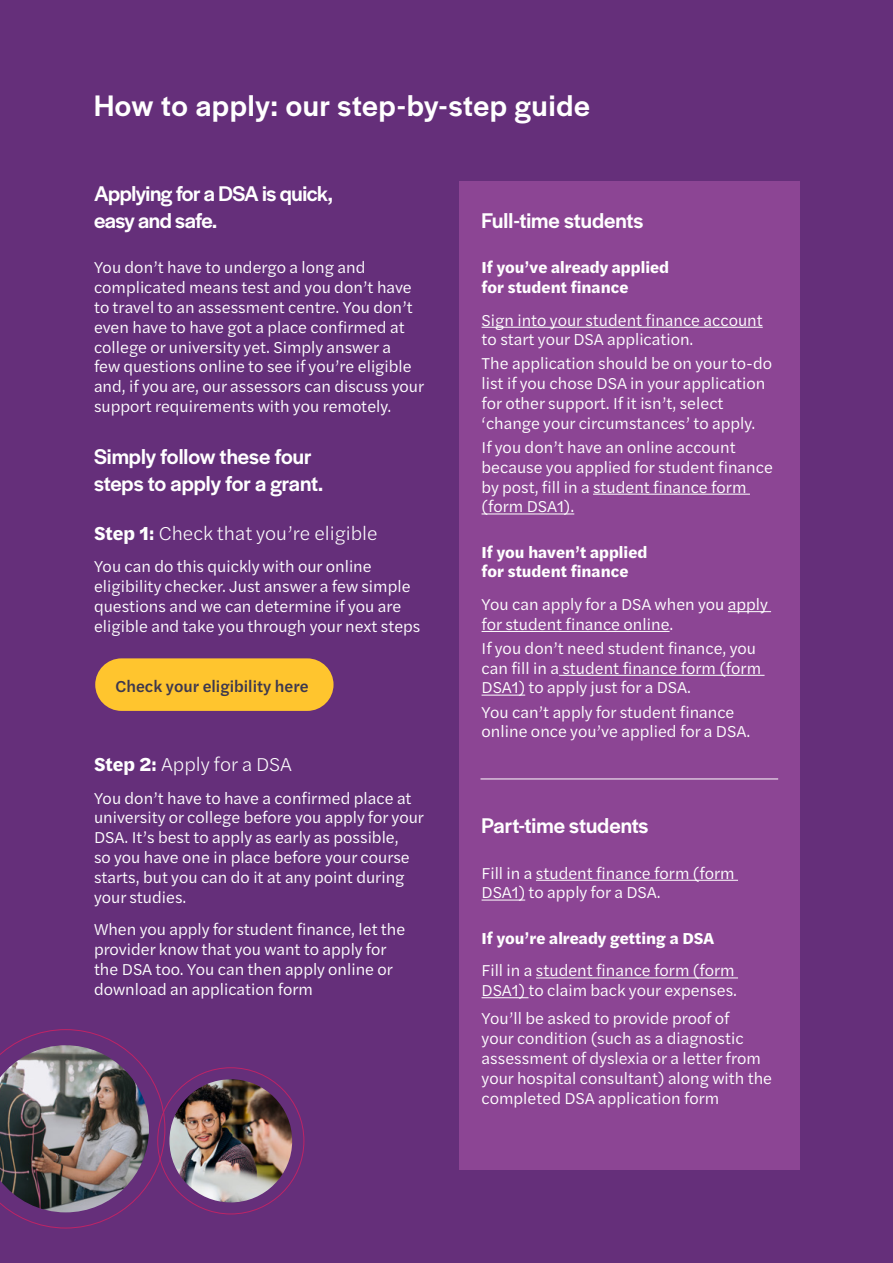
<style>
.page{position:relative;width:893px;height:1263px;background:#652f7a}
.page>*{position:absolute;margin:0;border:0;box-sizing:border-box;transform-origin:0 0}
.t1{font:500 30.9px "Halyard Display";letter-spacing:.03em;color:#fff}
.t2{font:500 22.2px/26.5px "Halyard Display";letter-spacing:-.005em;color:#fff}
.t3{font:300 19.5px "Halyard Text";color:#fff}
.t4{font:16.5px/19.8px "Halyard Text";color:#fff}
.t5{font:700 16.5px/19.8px "Halyard Text";color:#fff}
.t6{font:500 16.5px "Halyard Text";color:#3d384e}
.s1{font-weight:700}
</style>
<div class="page">
<img style="left:11px;top:1029px;width:294px;height:200px">
<img style="left:0;top:1045px;width:149px;height:167px">
<div style="left:459px;top:181px;width:340px;height:988px;background:#8c4594"></div>
<hr style="left:482px;top:327px;width:281px;height:1px;background:#fff">
<hr style="left:593px;top:494px;width:157px;height:1px;background:#fff">
<hr style="left:482px;top:513px;width:92px;height:1px;background:#fff">
<hr style="left:728px;top:611px;width:43px;height:1px;background:#fff">
<hr style="left:482px;top:631px;width:188px;height:1px;background:#fff">
<hr style="left:559px;top:675px;width:206px;height:1px;background:#fff">
<hr style="left:482px;top:695px;width:43px;height:1px;background:#fff">
<hr style="left:536px;top:880px;width:202px;height:1px;background:#fff">
<hr style="left:482px;top:900px;width:43px;height:1px;background:#fff">
<hr style="left:536px;top:977px;width:202px;height:1px;background:#fff">
<hr style="left:482px;top:997px;width:46px;height:1px;background:#fff">
<div style="left:95px;top:658px;width:239px;height:53px;background:#ffc52e;border-radius:26px"></div>
<hr style="left:480px;top:778px;width:298px;height:1px;background:#fff">
<h1 class="t1" style="left:94px;top:84px;width:497px">How to apply: our step-by-step guide</h1>
<h2 class="t2" style="left:94px;top:180px;width:240px">Applying for a DSA is quick, easy and safe.</h2>
<p class="t4" style="left:94px;top:257px;width:332px">You don’t have to undergo a long and complicated means test and you don’t have to travel to an assessment centre. You don’t even have to have got a place confirmed at college or university yet. Simply answer a<br>few questions online to see if you’re eligible and, if you are, our assessors can discuss your support requirements with you remotely.</p>
<h2 class="t2" style="left:94px;top:442px;width:231px">Simply follow these four steps to apply for a grant.</h2>
<p class="t3" style="left:94px;top:519px;width:285px"><span class="s1">Step 1:</span> Check that you’re eligible</p>
<p class="t4" style="left:94px;top:556px;width:328px">You can do this quickly with our online eligibility checker. Just answer a few simple questions and we can determine if you are eligible and take you through your next steps</p>
<p class="t6" style="left:116px;top:674px;width:194px">Check your eligibility here</p>
<p class="t3" style="left:94px;top:750px;width:200px"><span class="s1">Step 2:</span> Apply for a DSA</p>
<p class="t4" style="left:94px;top:787px;width:332px">You don’t have to have a confirmed place at university or college before you apply for your DSA. It’s best to apply as early as possible,<br>so you have one in place before your course starts, but you can do it at any point during your studies.</p>
<p class="t4" style="left:94px;top:919px;width:313px">When you apply for student finance, let the provider know that you want to apply for the DSA too. You can then apply online or download an application form</p>
<h2 class="t2" style="left:482px;top:206px;width:163px">Full-time students</h2>
<p class="t5" style="left:482px;top:257px;width:189px">If you’ve already applied for student finance</p>
<p class="t4" style="left:482px;top:309px;width:283px">Sign into your student finance account to start your DSA application.</p>
<p class="t4" style="left:482px;top:353px;width:292px">The application should be on your to-do list if you chose DSA in your application for other support. If it isn’t, select ‘change your circumstances’ to apply.</p>
<p class="t4" style="left:482px;top:437px;width:293px">If you don’t have an online account because you applied for student finance by post, fill in a student finance form (form DSA1).</p>
<p class="t5" style="left:482px;top:541px;width:167px">If you haven’t applied for student finance</p>
<p class="t4" style="left:482px;top:594px;width:288px">You can apply for a DSA when you apply for student finance online.</p>
<p class="t4" style="left:482px;top:637px;width:281px">If you don’t need student finance, you can fill in a student finance form (form<br>DSA1) to apply just for a DSA.</p>
<p class="t4" style="left:482px;top:701px;width:270px">You can’t apply for student finance online once you’ve applied for a DSA.</p>
<h2 class="t2" style="left:482px;top:811px;width:168px">Part-time students</h2>
<p class="t4" style="left:482px;top:862px;width:255px">Fill in a student finance form (form<br>DSA1) to apply for a DSA.</p>
<p class="t5" style="left:482px;top:927px;width:234px">If you’re already getting a DSA</p>
<p class="t4" style="left:482px;top:960px;width:257px">Fill in a student finance form (form<br>DSA1) to claim back your expenses.</p>
<p class="t4" style="left:482px;top:1008px;width:292px">You’ll be asked to provide proof of<br>your condition (such as a diagnostic assessment of dyslexia or a letter from your hospital consultant) along with the completed DSA application form</p>
</div>
